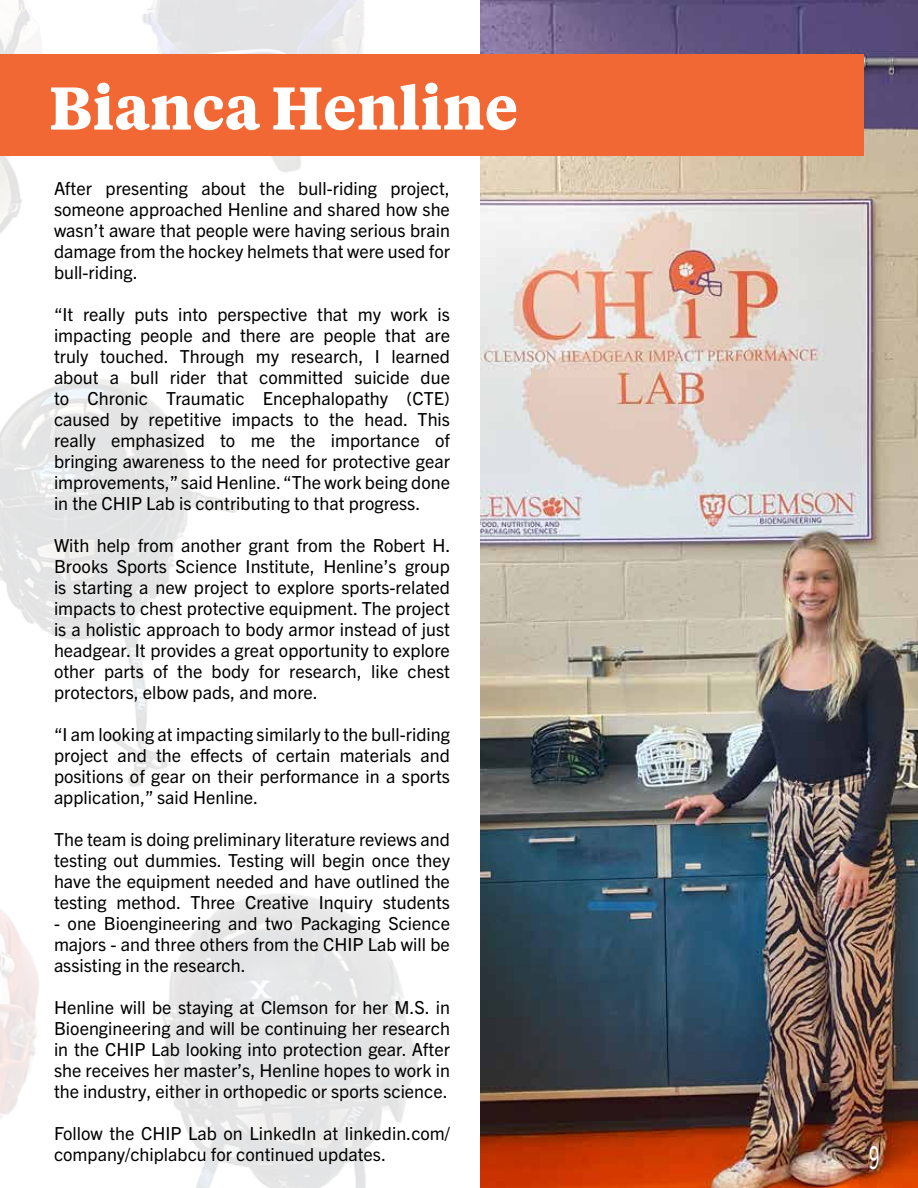
<style>
.page{position:relative;width:918px;height:1188px;background:#fff}
.page>*{position:absolute;margin:0;border:0;box-sizing:border-box;transform-origin:0 0}
.t1{font:700 60px "Tiempos Text";color:#fff}
.t2{font:31.5px "Trade Gothic Next LT Pro";color:#fff;scale:.57 1}
.t3{font:18px/21px "Trade Gothic Next LT Pro";color:#000;text-align:justify}
</style>
<div class="page">
<img style="left:0;top:0;width:481px;height:1188px">
<img style="left:481px;top:0;width:437px;height:1188px">
<div style="left:0;top:54px;width:864px;height:102px;background:#f26834"></div>
<h1 class="t1" style="left:49px;top:66px;width:471px">Bianca Henline</h1>
<p class="t3" style="left:54px;top:177px;width:398px">After presenting about the bull-riding project, someone approached Henline and shared how she wasn’t aware that people were having serious brain damage from the hockey helmets that were used for bull-riding.</p>
<p class="t3" style="left:54px;top:303px;width:398px">“It really puts into perspective that my work is impacting people and there are people that are truly touched. Through my research, I learned about a bull rider that committed suicide due to Chronic Traumatic Encephalopathy (CTE) caused by repetitive impacts to the head. This really emphasized to me the importance of bringing awareness to the need for protective gear improvements,” said Henline. “The work being done in the CHIP Lab is contributing to that progress.</p>
<p class="t3" style="left:54px;top:534px;width:398px">With help from another grant from the Robert H.<br>Brooks Sports Science Institute, Henline’s group is starting a new project to explore sports-related impacts to chest protective equipment. The project is a holistic approach to body armor instead of just headgear. It provides a great opportunity to explore other parts of the body for research, like chest protectors, elbow pads, and more.</p>
<p class="t3" style="left:54px;top:723px;width:398px">“I am looking at impacting similarly to the bull-riding project and the effects of certain materials and positions of gear on their performance in a sports application,” said Henline.</p>
<p class="t3" style="left:54px;top:828px;width:398px">The team is doing preliminary literature reviews and testing out dummies. Testing will begin once they have the equipment needed and have outlined the testing method. Three Creative Inquiry students</p>
<p class="t3" style="left:54px;top:912px;width:398px">- one Bioengineering and two Packaging Science majors - and three others from the CHIP Lab will be assisting in the research.</p>
<p class="t3" style="left:54px;top:996px;width:397px">Henline will be staying at Clemson for her M.S. in Bioengineering and will be continuing her research in the CHIP Lab looking into protection gear. After she receives her master’s, Henline hopes to work in the industry, either in orthopedic or sports science.</p>
<p class="t3" style="left:54px;top:1122px;width:398px">Follow the CHIP Lab on LinkedIn at linkedin.com/ company/chiplabcu for continued updates.</p>
<h2 class="t2" style="left:869px;top:1136px;width:20px">9</h2>
</div>
